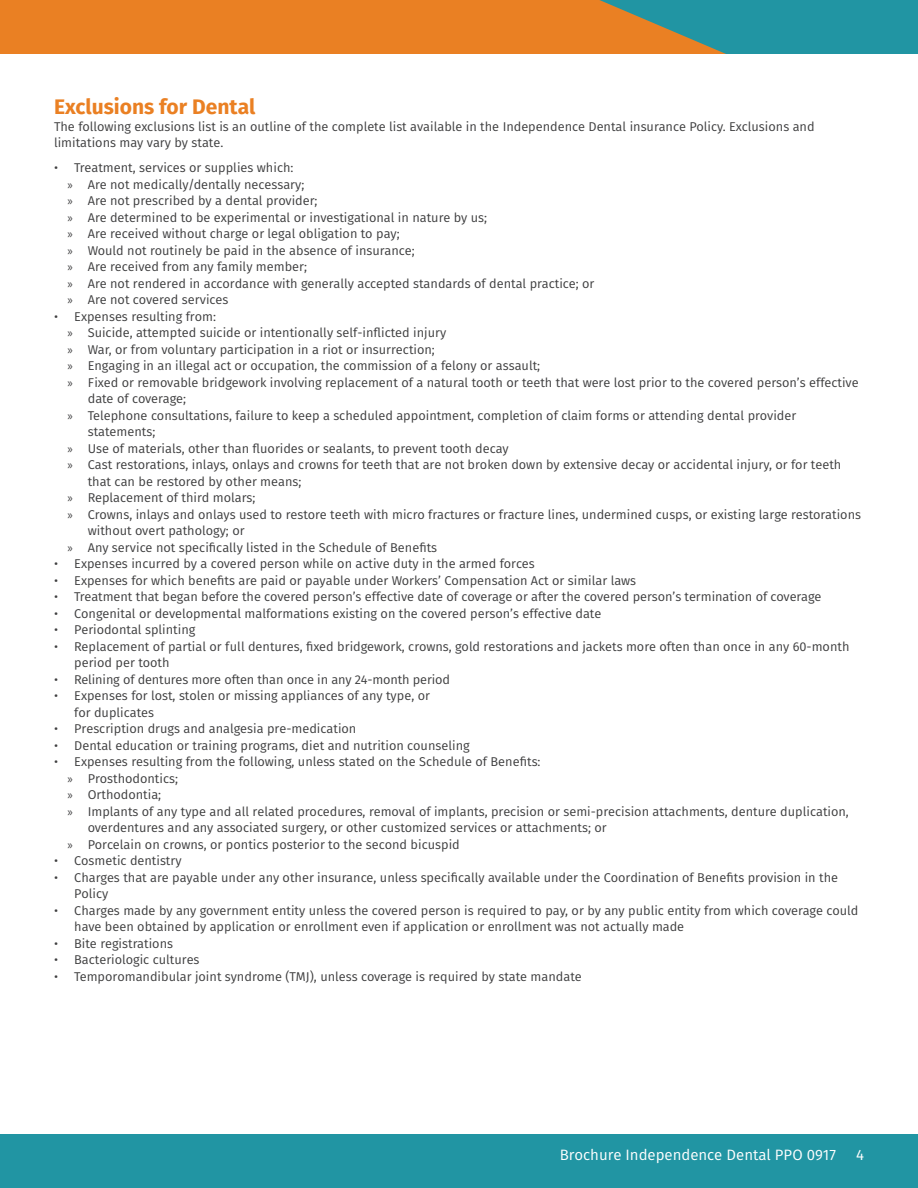
<style>
.page{position:relative;width:918px;height:1188px;background:#fff}
.page>*{position:absolute;margin:0;border:0;box-sizing:border-box;transform-origin:0 0}
.t1{font:700 21px "Fira Sans";color:#ea8023}
.t2{font:15px "Fira Sans";color:#fff}
.t3{font:12.75px/16.5px "Fira Sans";color:#3e3e3f}
.s1{font-family:"Myriad Pro"}
</style>
<div class="page">
<div style="left:0;top:1134px;width:918px;height:54px;background:#2195a3"></div>
<div style="left:0;top:0;width:918px;height:54px;background:#ea8023"></div>
<svg style="left:599px;top:0;width:319px;height:54px"></svg>
<p class="t1" style="left:54px;top:92px;width:203px">Exclusions for Dental</p>
<p class="t3" style="left:54px;top:118px;width:762px">The following exclusions list is an outline of the complete list available in the Independence Dental insurance Policy. Exclusions and limitations may vary by state.</p>
<p class="t3" style="left:54px;top:160px;width:241px">• Treatment, services or supplies which:</p>
<p class="t3" style="left:68px;top:176px;width:238px"><span class="s1">»</span> Are not medically/dentally necessary;</p>
<p class="t3" style="left:68px;top:193px;width:252px"><span class="s1">»</span> Are not prescribed by a dental provider;</p>
<p class="t3" style="left:68px;top:209px;width:421px"><span class="s1">»</span> Are determined to be experimental or investigational in nature by us;</p>
<p class="t3" style="left:68px;top:226px;width:334px"><span class="s1">»</span> Are received without charge or legal obligation to pay;</p>
<p class="t3" style="left:68px;top:242px;width:349px"><span class="s1">»</span> Would not routinely be paid in the absence of insurance;</p>
<p class="t3" style="left:68px;top:259px;width:241px"><span class="s1">»</span> Are received from any family member;</p>
<p class="t3" style="left:68px;top:275px;width:529px"><span class="s1">»</span> Are not rendered in accordance with generally accepted standards of dental practice; or</p>
<p class="t3" style="left:68px;top:292px;width:162px"><span class="s1">»</span> Are not covered services</p>
<p class="t3" style="left:54px;top:308px;width:163px">• Expenses resulting from:</p>
<p class="t3" style="left:68px;top:325px;width:380px"><span class="s1">»</span> Suicide, attempted suicide or intentionally self-inflicted injury</p>
<p class="t3" style="left:68px;top:341px;width:369px"><span class="s1">»</span> War, or from voluntary participation in a riot or insurrection;</p>
<p class="t3" style="left:68px;top:358px;width:474px"><span class="s1">»</span> Engaging in an illegal act or occupation, the commission of a felony or assault;</p>
<p class="t3" style="left:88px;top:374px;width:772px;text-indent:-20px"><span class="s1">»</span> Fixed or removable bridgework involving replacement of a natural tooth or teeth that were lost prior to the covered person’s effective date of coverage;</p>
<p class="t3" style="left:88px;top:407px;width:710px;text-indent:-20px"><span class="s1">»</span> Telephone consultations, failure to keep a scheduled appointment, completion of claim forms or attending dental provider statements;</p>
<p class="t3" style="left:68px;top:440px;width:443px"><span class="s1">»</span> Use of materials, other than fluorides or sealants, to prevent tooth decay</p>
<p class="t3" style="left:88px;top:457px;width:755px;text-indent:-20px"><span class="s1">»</span> Cast restorations, inlays, onlays and crowns for teeth that are not broken down by extensive decay or accidental injury, or for teeth that can be restored by other means;</p>
<p class="t3" style="left:68px;top:490px;width:189px"><span class="s1">»</span> Replacement of third molars;</p>
<p class="t3" style="left:88px;top:506px;width:775px;text-indent:-20px"><span class="s1">»</span> Crowns, inlays and onlays used to restore teeth with micro fractures or fracture lines, undermined cusps, or existing large restorations without overt pathology; or</p>
<p class="t3" style="left:68px;top:539px;width:371px"><span class="s1">»</span> Any service not specifically listed in the Schedule of Benefits</p>
<p class="t3" style="left:54px;top:556px;width:482px">• Expenses incurred by a covered person while on active duty in the armed forces</p>
<p class="t3" style="left:54px;top:572px;width:584px">• Expenses for which benefits are paid or payable under Workers’ Compensation Act or similar laws</p>
<p class="t3" style="left:54px;top:589px;width:769px">• Treatment that began before the covered person’s effective date of coverage or after the covered person’s termination of coverage</p>
<p class="t3" style="left:54px;top:605px;width:549px">• Congenital or developmental malformations existing on the covered person’s effective date</p>
<p class="t3" style="left:54px;top:622px;width:143px">• Periodontal splinting</p>
<p class="t3" style="left:74px;top:638px;width:777px;text-indent:-20px">• Replacement of partial or full dentures, fixed bridgework, crowns, gold restorations and jackets more often than once in any 60-month period per tooth</p>
<p class="t3" style="left:54px;top:671px;width:398px">• Relining of dentures more often than once in any 24-month period</p>
<p class="t3" style="left:74px;top:688px;width:357px;text-indent:-20px">• Expenses for lost, stolen or missing appliances of any type, or for duplicates</p>
<p class="t3" style="left:54px;top:721px;width:304px">• Prescription drugs and analgesia pre-medication</p>
<p class="t3" style="left:54px;top:737px;width:417px">• Dental education or training programs, diet and nutrition counseling</p>
<p class="t3" style="left:54px;top:754px;width:488px">• Expenses resulting from the following, unless stated on the Schedule of Benefits:</p>
<p class="t3" style="left:68px;top:770px;width:112px"><span class="s1">»</span> Prosthodontics;</p>
<p class="t3" style="left:68px;top:787px;width:95px"><span class="s1">»</span> Orthodontia;</p>
<p class="t3" style="left:88px;top:803px;width:763px;text-indent:-20px"><span class="s1">»</span> Implants of any type and all related procedures, removal of implants, precision or semi-precision attachments, denture duplication, overdentures and any associated surgery, or other customized services or attachments; or</p>
<p class="t3" style="left:68px;top:836px;width:394px"><span class="s1">»</span> Porcelain on crowns, or pontics posterior to the second bicuspid</p>
<p class="t3" style="left:54px;top:853px;width:129px">• Cosmetic dentistry</p>
<p class="t3" style="left:74px;top:869px;width:765px;text-indent:-20px">• Charges that are payable under any other insurance, unless specifically available under the Coordination of Benefits provision in the<br>Policy</p>
<p class="t3" style="left:74px;top:902px;width:786px;text-indent:-20px">• Charges made by any government entity unless the covered person is required to pay, or by any public entity from which coverage could have been obtained by application or enrollment even if application or enrollment was not actually made</p>
<p class="t3" style="left:54px;top:935px;width:121px">• Bite registrations</p>
<p class="t3" style="left:54px;top:952px;width:147px">• Bacteriologic cultures</p>
<p class="t3" style="left:54px;top:968px;width:529px">• Temporomandibular joint syndrome (TMJ), unless coverage is required by state mandate</p>
<p class="t2" style="left:560px;top:1145px;width:278px">Brochure Independence Dental PPO 0917</p>
<p class="t2" style="left:856px;top:1145px;width:9px">4</p>
</div>
